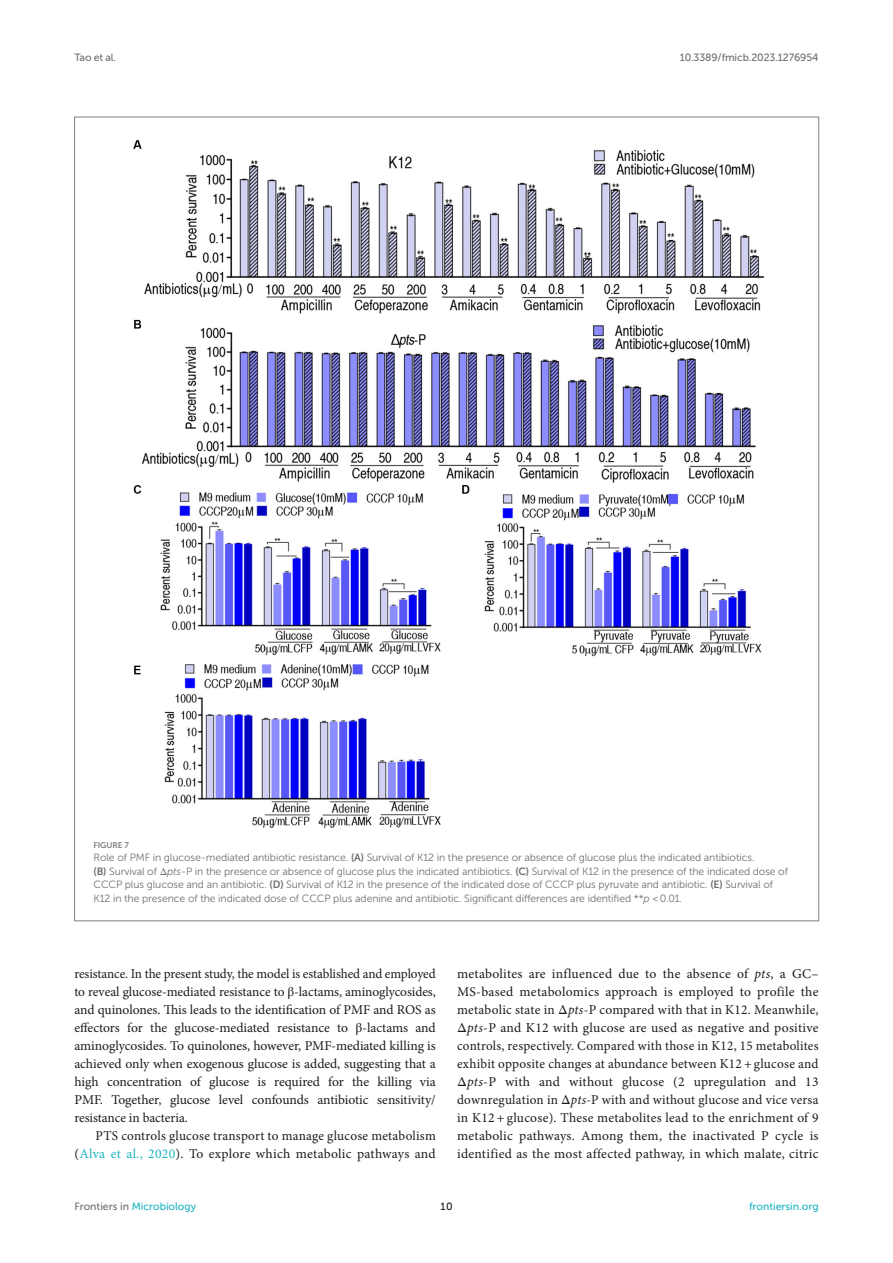
<style>
.page{position:relative;width:893px;height:1263px;background:#fff}
.page>*{position:absolute;margin:0;border:0;box-sizing:border-box;transform-origin:0 0}
.TEXT{font:13.5px/18px "Minion Pro";letter-spacing:.02em;color:#1b1c1b;text-align:right}
.TEXT_FLUSH{font:13.5px/18px "Minion Pro";letter-spacing:-.005em;color:#1b1c1b;text-align:justify}
.FIG_LEG{font:10.5px/13.5px "Museo Sans 300";letter-spacing:-.01em;color:#706f70}
.t1{font:10.5px "Museo Sans 500";color:#1db5c3}
.t2{font:10.5px "Museo Sans 500";letter-spacing:-.015em;color:#706f70}
.t3{font:10.5px "Museo Sans 500";color:#1b1c1b}
.FIG_HD{font:8.25px "Museo Sans 700";letter-spacing:-.01em;color:#7e7f7f}
.s1{font-family:"Museo Sans 700"}
.s2{font-family:"STIX General"}
.s3{font-style:italic}
.s4{color:#1db5c3}
.s5{color:#706f70}
</style>
<div class="page">
<img style="left:133px;top:140px;width:631px;height:688px">
<p class="t2" style="left:74px;top:51px;width:43px">Tao et al.</p>
<p class="t2" style="left:680px;top:51px;width:140px">10.3389/fmicb.2023.1276954</p>
<p class="FIG_HD" style="left:94px;top:840px;width:37px">FIGURE 7</p>
<p class="FIG_LEG" style="left:94px;top:851px;width:696px">Role of PMF in glucose-mediated antibiotic resistance. <span class="s1">(A)</span> Survival of K12 in the presence or absence of glucose plus the indicated antibiotics.<br><span class="s1">(B)</span> Survival of <span class="s2">Δ</span><span class="s3">pts</span>-P in the presence or absence of glucose plus the indicated antibiotics. <span class="s1">(C)</span> Survival of K12 in the presence of the indicated dose of CCCP plus glucose and an antibiotic. <span class="s1">(D)</span> Survival of K12 in the presence of the indicated dose of CCCP plus pyruvate and antibiotic. <span class="s1">(E)</span> Survival of K12 in the presence of the indicated dose of CCCP plus adenine and antibiotic. Significant differences are identified **<span class="s3">p</span> &lt; 0.01.</p>
<p class="TEXT_FLUSH" style="left:74px;top:965px;width:363px">resistance. In the present study, the model is established and employed to reveal glucose-mediated resistance to <span class="s2">β</span>-lactams, aminoglycosides, and quinolones. This leads to the identification of PMF and ROS as effectors for the glucose-mediated resistance to <span class="s2">β</span>-lactams and aminoglycosides. To quinolones, however, PMF-mediated killing is achieved only when exogenous glucose is added, suggesting that a high concentration of glucose is required for the killing via PMF. Together, glucose level confounds antibiotic sensitivity/ resistance in bacteria.</p>
<p class="TEXT" style="left:74px;top:1127px;width:363px">PTS controls glucose transport to manage glucose metabolism (<span class="s4">Alva et al., 2020</span>). To explore which metabolic pathways and</p>
<p class="TEXT" style="left:457px;top:965px;width:363px;text-align:justify">metabolites are influenced due to the absence of <span class="s3">pts</span>, a GC– MS-based metabolomics approach is employed to profile the metabolic state in <span class="s2">Δ</span><span class="s3">pts</span>-P compared with that in K12. Meanwhile, <span class="s2">Δ</span><span class="s3">pts</span>-P and K12 with glucose are used as negative and positive controls, respectively. Compared with those in K12, 15 metabolites exhibit opposite changes at abundance between K12 + glucose and <span class="s2">Δ</span><span class="s3">pts</span>-P with and without glucose (2 upregulation and 13 downregulation in <span class="s2">Δ</span><span class="s3">pts</span>-P with and without glucose and vice versa in K12 + glucose). These metabolites lead to the enrichment of 9 metabolic pathways. Among them, the inactivated P cycle is identified as the most affected pathway, in which malate, citric</p>
<p class="t1" style="left:74px;top:1200px;width:123px"><span class="s5">Frontiers in</span> Microbiology</p>
<p class="t3" style="left:440px;top:1200px;width:14px">10</p>
<p class="t1" style="left:749px;top:1200px;width:71px">frontiersin.org</p>
</div>
